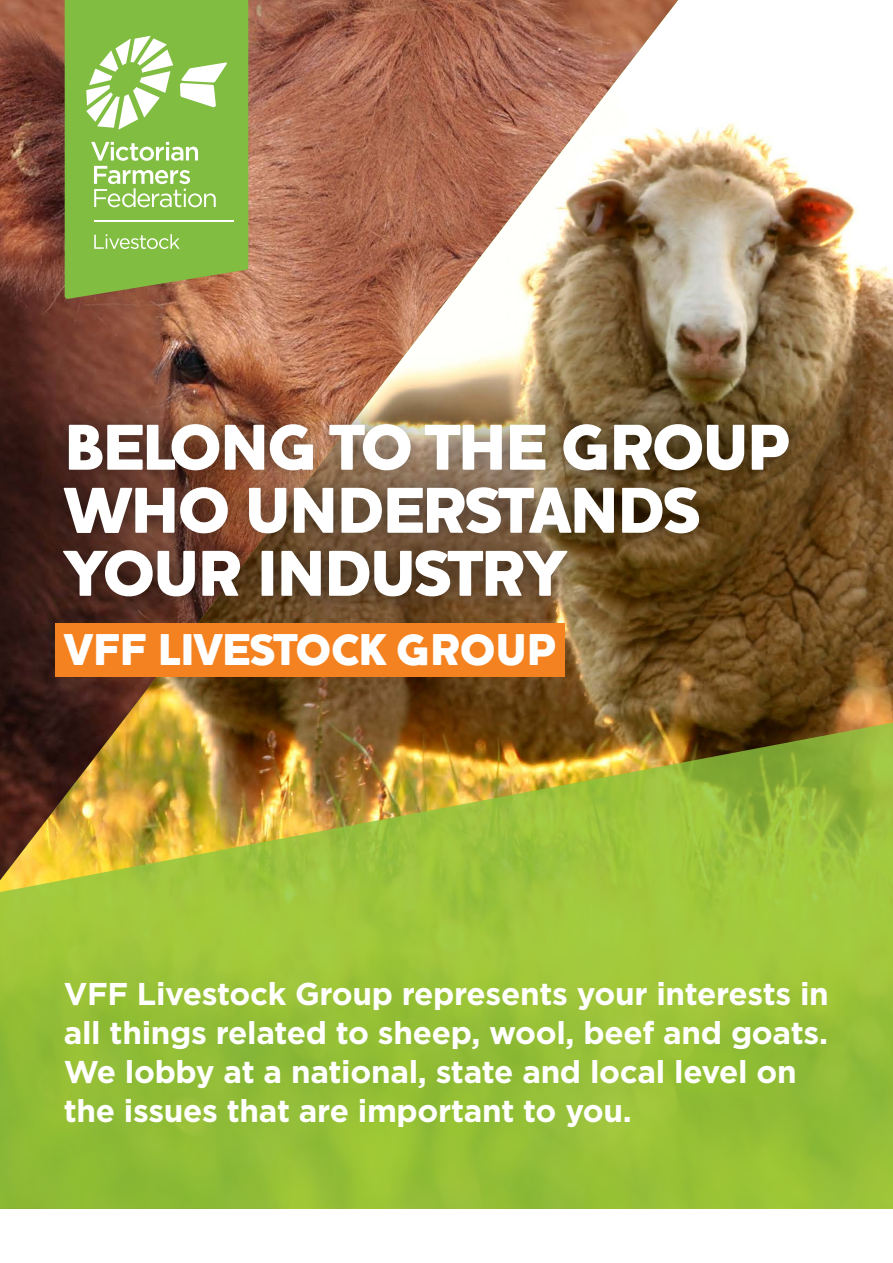
<style>
.page{position:relative;width:893px;height:1263px;background:#fff}
.page>*{position:absolute;margin:0;border:0;box-sizing:border-box;transform-origin:0 0}
.t1{font:800 66px/63px "Houschka Alt";letter-spacing:-.03em;color:#fff}
.t2{font:800 45px "Houschka Alt";letter-spacing:-.01em;color:#fff}
.t3{font:700 31.5px/39px "Gotham HTF";letter-spacing:-.01em;color:#fff}
</style>
<div class="page">
<img style="left:678px;top:123px;width:215px;height:595px">
<img style="left:0;top:0;width:678px;height:718px">
<img style="left:0;top:718px;width:893px;height:491px">
<div style="left:55px;top:623px;width:510px;height:53px;background:#f58220"></div>
<div style="left:42px;top:401px;width:770px;height:218px;background:#000;opacity:.6"></div>
<svg style="left:65px;top:0;width:183px;height:299px;background:#84b641"></svg>
<svg style="left:91px;top:142px;width:125px;height:65px"></svg>
<svg style="left:86px;top:36px;width:141px;height:94px"></svg>
<hr style="left:94px;top:220px;width:139px;height:2px;background:#fff">
<svg style="left:94px;top:234px;width:86px;height:15px"></svg>
<h1 class="t1" style="left:64px;top:416px;width:728px">BELONG TO THE GROUP<br>WHO UNDERSTANDS<br>YOUR INDUSTRY</h1>
<h2 class="t2" style="left:64px;top:623px;width:494px">VFF LIVESTOCK GROUP</h2>
<p class="t3" style="left:64px;top:973px;width:767px">VFF Livestock Group represents your interests in all things related to sheep, wool, beef and goats.<br>We lobby at a national, state and local level on the issues that are important to you.</p>
</div>
